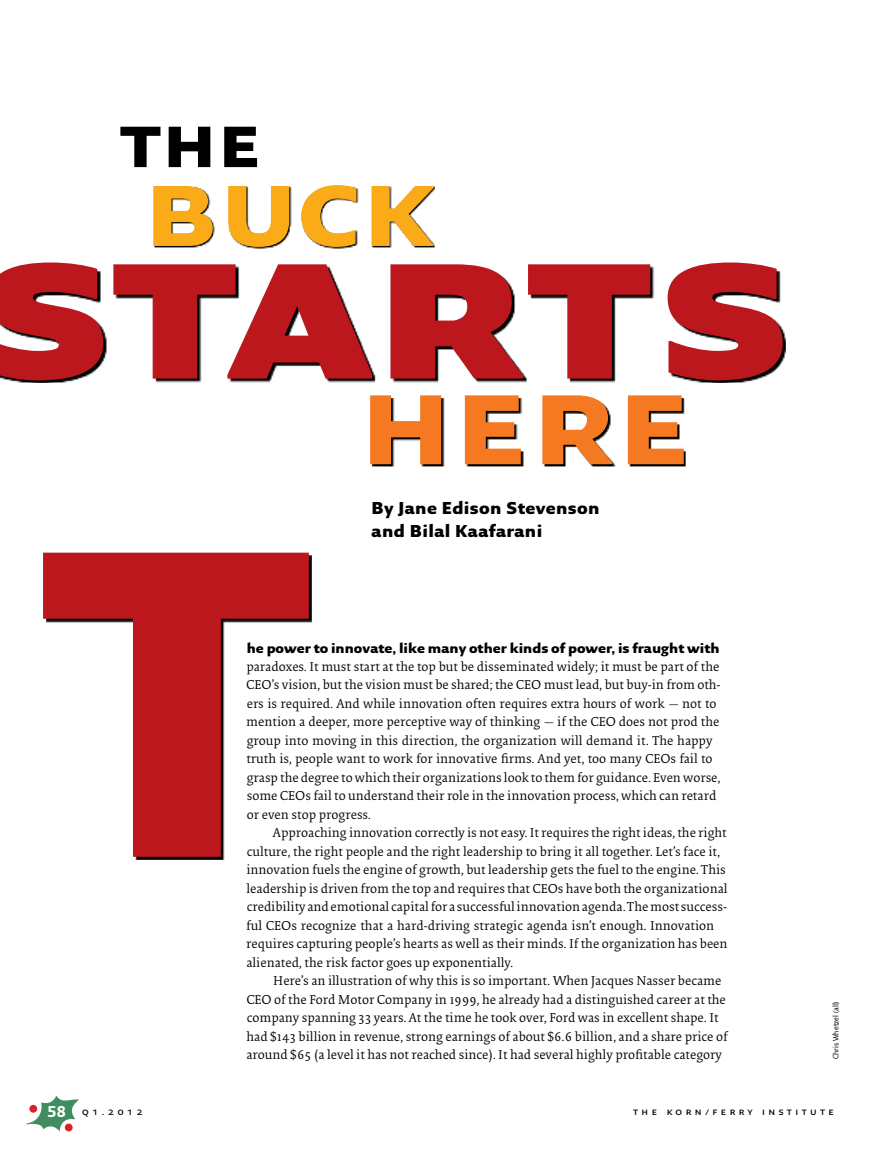
<style>
.page{position:relative;width:891px;height:1161px;background:#fff}
.page>*{position:absolute;margin:0;border:0;box-sizing:border-box;transform-origin:0 0}
.t1{font:900 228.45px "Fresco Sans Plus Pro";color:#bb171d}
.t2{font:700 137.7px "Fresco Sans Plus Pro";color:#f47920}
.t3{font:700 119.85px "Fresco Sans Plus Pro";color:#fbab18}
.t4{font:700 80.85px "Fresco Sans Plus Pro";color:#000}
.t5{font:900 16.65px/22.5px "Fresco Sans Plus Pro";letter-spacing:.02em;color:#000}
.t6{font:13.35px/18.5px "Collis";color:#000}
.t7{font:900 13.35px "Fresco Sans Plus Pro";color:#000}
.t8{font:600 10.8px "Fresco Sans Plus Pro";color:#000}
.t9{font:7.5px "Fresco Sans Plus Pro";color:#000}
.s1{font-weight:700;font-size:15.15px;color:#fff}
</style>
<div class="page">
<svg style="left:0;top:265px;width:786px;height:118px;fill:#000"></svg>
<svg style="left:372px;top:398px;width:314px;height:69px"></svg>
<svg style="left:154px;top:186px;width:281px;height:62px"></svg>
<svg style="left:134px;top:556px;width:178px;height:304px"></svg>
<svg style="left:43px;top:553px;width:266px;height:304px"></svg>
<svg style="left:27px;top:1096px;width:52px;height:35px"></svg>
<div style="left:65px;top:1124px;width:8px;height:7px;background:#da2128;border-radius:50%"></div>
<div style="left:29px;top:1105px;width:8px;height:8px;background:#da2128;border-radius:50%"></div>
<h3 class="t4" style="left:119px;top:87px;width:145px">the</h3>
<h3 class="t3" style="left:143px;top:128px;width:294px">buck</h3>
<h1 class="t1" style="left:-19px;top:142px;width:810px">starts</h1>
<h2 class="t2" style="left:358px;top:329px;width:337px">here</h2>
<p class="t5" style="left:372px;top:496px;width:230px">By Jane Edison Stevenson and Bilal Kaafarani</p>
<p class="t7" style="left:247px;top:639px;width:474px">he power to innovate, like many other kinds of power, is fraught with</p>
<p class="t6" style="left:246px;top:659px;width:476px">paradoxes. It must start at the top but be disseminated widely; it must be part of the CEO’s vision, but the vision must be shared; the CEO must lead, but buy-in from oth&shy;ers is required. And while innovation often requires extra hours of work — not to mention a deeper, more perceptive way of thinking — if the CEO does not prod the group into moving in this direction, the organization will demand it. The happy truth is, people want to work for innovative firms. And yet, too many CEOs fail to grasp the degree to which their organizations look to them for guidance. Even worse, some CEOs fail to understand their role in the innovation process, which can retard or even stop progress.</p>
<p class="t6" style="left:246px;top:825px;width:483px;text-indent:27px">Approaching innovation correctly is not easy. It requires the right ideas, the right culture, the right people and the right leadership to bring it all together. Let’s face it, innovation fuels the engine of growth, but leadership gets the fuel to the engine. This leadership is driven from the top and requires that CEOs have both the organizational credibility and emotional capital for a successful innovation agenda. The most success&shy;ful CEOs recognize that a hard-driving strategic agenda isn’t enough. Innovation requires capturing people’s hearts as well as their minds. If the organization has been alienated, the risk factor goes up exponentially.</p>
<p class="t6" style="left:246px;top:973px;width:483px;text-indent:27px">Here’s an illustration of why this is so important. When Jacques Nasser became CEO of the Ford Motor Company in 1999, he already had a distinguished career at the company spanning 33 years. At the time he took over, Ford was in excellent shape. It had $143 billion in revenue, strong earnings of about $6.6 billion, and a share price of around $65 (a level it has not reached since). It had several highly profitable category</p>
<p class="t9" style="left:831px;top:1059px;width:59px;rotate:-90deg">Chris Whetzel (all)</p>
<p class="t8" style="left:48px;top:1104px;width:97px"><span class="s1">58</span> q1.2012</p>
<p class="t8" style="left:633px;top:1104px;width:202px">the korn/ferry institute</p>
</div>
